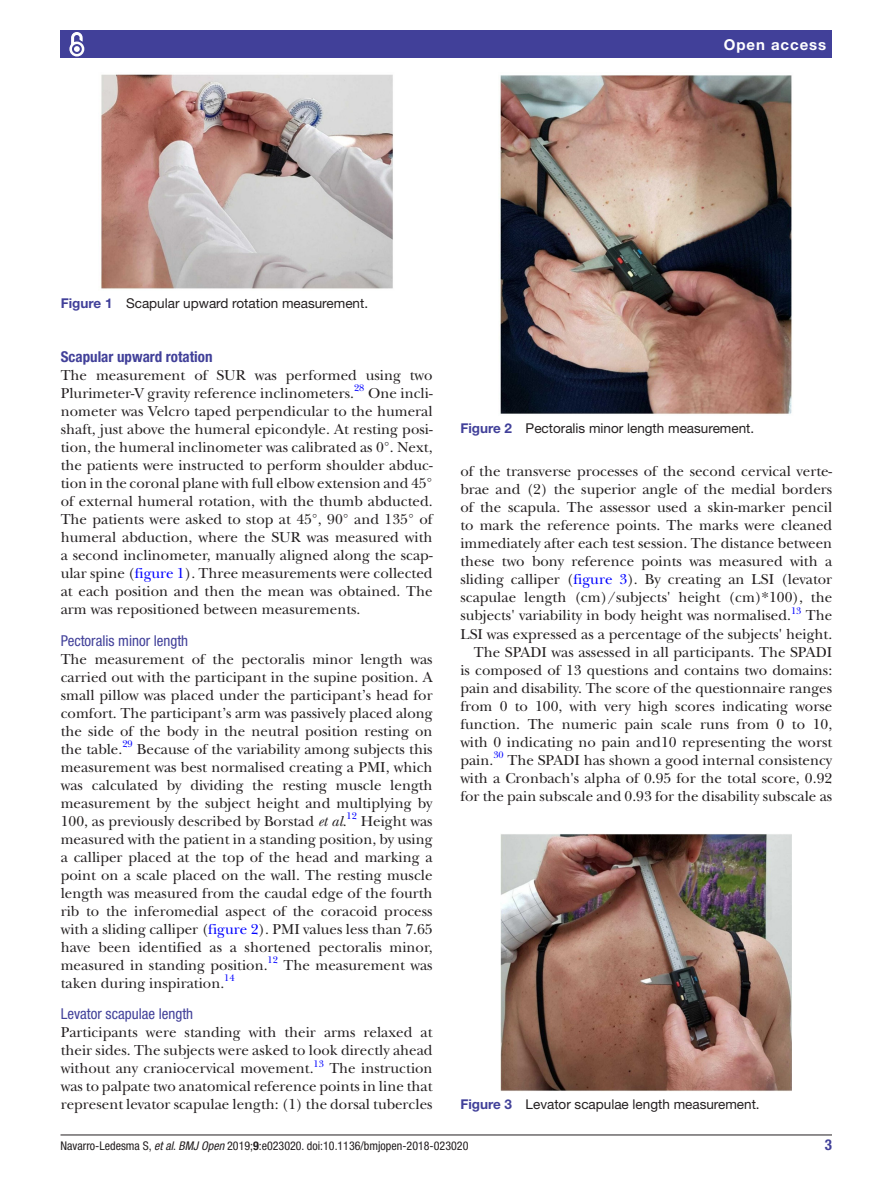
<style>
.page{position:relative;width:893px;height:1191px;background:#fff}
.page>*{position:absolute;margin:0;border:0;box-sizing:border-box;transform-origin:0 0}
.t1{font:15px/18px "New Baskerville";color:#231f20;text-align:justify}
.t2{font:condensed 15px "Helvetica Neue LT Std";color:#414099}
.t3{font:700 condensed 15px "Helvetica Neue LT Std";color:#414099}
.t4{font:700 15px "Helvetica Neue LT Std";letter-spacing:.065em;color:#fff}
.t5{font:13.5px "Helvetica Neue LT Std";color:#231f20}
.t6{font:condensed 12px "Helvetica Neue LT Std";color:#231f20}
.t7{font:9.9px "New Baskerville";color:#00f}
.s1{font-weight:700;color:#414099}
.s2{color:#00f}
.s3{font-style:italic}
.s4{font-weight:700}
</style>
<div class="page">
<hr style="left:61px;top:1134px;width:771px;height:1px;background:#231f20">
<div style="left:61px;top:31px;width:771px;height:27px;background:#414099"></div>
<svg style="left:69px;top:32px;width:16px;height:25px"></svg>
<img style="left:100px;top:74px;width:293px;height:215px">
<img style="left:500px;top:75px;width:292px;height:339px">
<img style="left:501px;top:834px;width:291px;height:257px">
<p class="t4" style="left:724px;top:35px;width:104px">Open access</p>
<p class="t5" style="left:61px;top:295px;width:309px"><span class="s1">Figure 1</span> Scapular upward rotation measurement.</p>
<p class="t3" style="left:61px;top:347px;width:153px">Scapular upward rotation</p>
<p class="t1" style="left:61px;top:366px;width:373px">The measurement of SUR was performed using two<br>Plurimeter-V gravity reference inclinometers.</p>
<p class="t7" style="left:354px;top:382px;width:12px">28</p>
<p class="t1" style="left:61px;top:384px;width:373px;text-indent:307px">One incli&shy;nometer was Velcro taped perpendicular to the humeral shaft, just above the humeral epicondyle. At resting posi&shy;tion, the humeral inclinometer was calibrated as 0°. Next, the patients were instructed to perform shoulder abduc&shy;tion in the coronal plane with full elbow extension and 45° of external humeral rotation, with the thumb abducted.<br>The patients were asked to stop at 45°, 90° and 135° of humeral abduction, where the SUR was measured with a second inclinometer, manually aligned along the scap&shy;ular spine (<span class="s2">figure 1</span>). Three measurements were collected at each position and then the mean was obtained. The arm was repositioned between measurements.</p>
<p class="t2" style="left:61px;top:631px;width:129px">Pectoralis minor length</p>
<p class="t1" style="left:61px;top:650px;width:373px">The measurement of the pectoralis minor length was carried out with the participant in the supine position. A small pillow was placed under the participant’s head for comfort. The participant’s arm was passively placed along the side of the body in the neutral position resting on the table.<sup>29</sup> Because of the variability among subjects this measurement was best normalised creating a PMI, which was calculated by dividing the resting muscle length measurement by the subject height and multiplying by 100, as previously described by Borstad <span class="s3">et al</span>.<sup>12</sup> Height was measured with the patient in a standing position, by using a calliper placed at the top of the head and marking a point on a scale placed on the wall. The resting muscle length was measured from the caudal edge of the fourth rib to the inferomedial aspect of the coracoid process with a sliding calliper (<span class="s2">figure 2</span>). PMI values less than 7.65 have been identified as a shortened pectoralis minor, measured in standing position.<sup>12</sup> The measurement was taken during inspiration.</p>
<p class="t7" style="left:224px;top:972px;width:12px">14</p>
<p class="t2" style="left:61px;top:1005px;width:134px">Levator scapulae length</p>
<p class="t1" style="left:61px;top:1023px;width:373px">Participants were standing with their arms relaxed at their sides. The subjects were asked to look directly ahead without any craniocervical movement.</p>
<p class="t7" style="left:314px;top:1057px;width:12px">13</p>
<p class="t1" style="left:61px;top:1059px;width:373px;text-indent:269px">The instruction was to palpate two anatomical reference points in line that represent levator scapulae length: (1) the dorsal tubercles</p>
<p class="t5" style="left:460px;top:420px;width:295px"><span class="s1">Figure 2</span> Pectoralis minor length measurement.</p>
<p class="t1" style="left:460px;top:463px;width:373px">of the transverse processes of the second cervical verte&shy;brae and (2) the superior angle of the medial borders of the scapula. The assessor used a skin-marker pencil to mark the reference points. The marks were cleaned immediately after each test session. The distance between these two bony reference points was measured with a sliding calliper (<span class="s2">figure 3</span>). By creating an LSI (levator scapulae length (cm)/subjects' height (cm)*100), the subjects' variability in body height was normalised.</p>
<p class="t7" style="left:791px;top:605px;width:12px">13</p>
<p class="t1" style="left:806px;top:607px;width:28px">The</p>
<p class="t1" style="left:460px;top:625px;width:373px">LSI was expressed as a percentage of the subjects' height.</p>
<p class="t1" style="left:474px;top:643px;width:360px">The SPADI was assessed in all participants. The SPADI</p>
<p class="t1" style="left:460px;top:661px;width:373px">is composed of 13 questions and contains two domains:</p>
<p class="t1" style="left:460px;top:679px;width:373px">pain and disability. The score of the questionnaire ranges</p>
<p class="t1" style="left:460px;top:697px;width:373px">from 0 to 100, with very high scores indicating worse</p>
<p class="t1" style="left:460px;top:715px;width:373px">function. The numeric pain scale runs from 0 to 10,</p>
<p class="t1" style="left:460px;top:733px;width:373px">with 0 indicating no pain and10 representing the worst</p>
<p class="t1" style="left:460px;top:751px;width:34px">pain.</p>
<p class="t7" style="left:493px;top:749px;width:12px">30</p>
<p class="t1" style="left:460px;top:751px;width:373px;text-indent:47px">The SPADI has shown a good internal consistency with a Cronbach's alpha of 0.95 for the total score, 0.92 for the pain subscale and 0.93 for the disability subscale as</p>
<p class="t5" style="left:460px;top:1096px;width:301px"><span class="s1">Figure 3</span> Levator scapulae length measurement.</p>
<p class="t6" style="left:61px;top:1138px;width:409px">Navarro-Ledesma S, <span class="s3">et al</span>. <span class="s3">BMJ Open</span> 2019;<span class="s4">9</span>:e023020. doi:10.1136/bmjopen-2018-023020</p>
<p class="t3" style="left:825px;top:1135px;width:9px">3</p>
</div>
